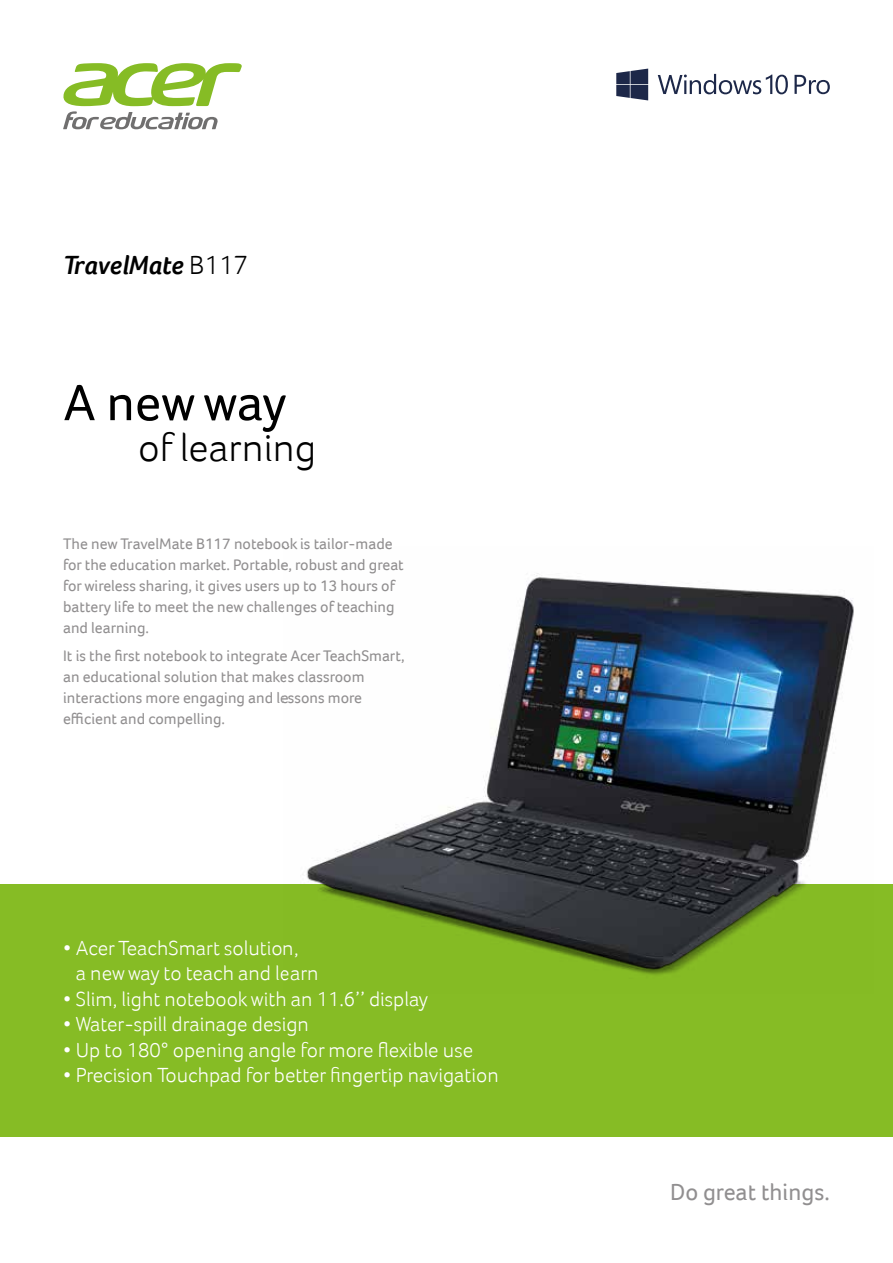
<style>
.page{position:relative;width:893px;height:1263px;background:#fff}
.page>*{position:absolute;margin:0;border:0;box-sizing:border-box;transform-origin:0 0}
.t1{font:52.5px "Acer Foco";letter-spacing:-.005em;color:#000}
.t2{font:300 40.5px "Acer Foco";color:#000}
.t3{font:italic 600 27px "Acer Foco";letter-spacing:-.01em;color:#000}
.t4{font:24px "Acer Foco";color:#918f90}
.t5{font:300 21px/25.5px "Acer Foco";color:#fff}
.t6{font:15.75px/21px "Acer Foco";color:#918f90}
.s1{font-weight:300;font-style:normal}
</style>
<div class="page">
<svg style="left:63px;top:63px;width:179px;height:66px"></svg>
<div style="left:0;top:884px;width:893px;height:253px;background:#86bc25"></div>
<svg style="left:794px;top:75px;width:36px;height:19px"></svg>
<svg style="left:616px;top:69px;width:32px;height:31px"></svg>
<svg style="left:658px;top:74px;width:130px;height:20px"></svg>
<img style="left:308px;top:577px;width:545px;height:391px">
<h3 class="t3" style="left:63px;top:249px;width:187px">TravelMate <span class="s1">B117</span></h3>
<h1 class="t1" style="left:63px;top:372px;width:225px">A new way</h1>
<h2 class="t2" style="left:138px;top:424px;width:180px">of learning</h2>
<p class="t6" style="left:63px;top:533px;width:342px">The new TravelMate B117 notebook is tailor-made for the education market. Portable, robust and great for wireless sharing, it gives users up to 13 hours of battery life to meet the new challenges of teaching and learning.</p>
<p class="t6" style="left:63px;top:645px;width:343px">It is the first notebook to integrate Acer TeachSmart, an educational solution that makes classroom interactions more engaging and lessons more efficient and compelling.</p>
<h3 class="t5" style="left:76px;top:935px;width:244px;text-indent:-13px">• Acer TeachSmart solution,<br>a new way to teach and learn</h3>
<h3 class="t5" style="left:63px;top:986px;width:367px">• Slim, light notebook with an 11.6’’ display</h3>
<h3 class="t5" style="left:63px;top:1011px;width:247px">• Water-spill drainage design</h3>
<h3 class="t5" style="left:63px;top:1037px;width:411px">• Up to 180° opening angle for more flexible use</h3>
<h3 class="t5" style="left:63px;top:1062px;width:437px">• Precision Touchpad for better fingertip navigation</h3>
<h3 class="t4" style="left:670px;top:1178px;width:161px">Do great things.</h3>
</div>
